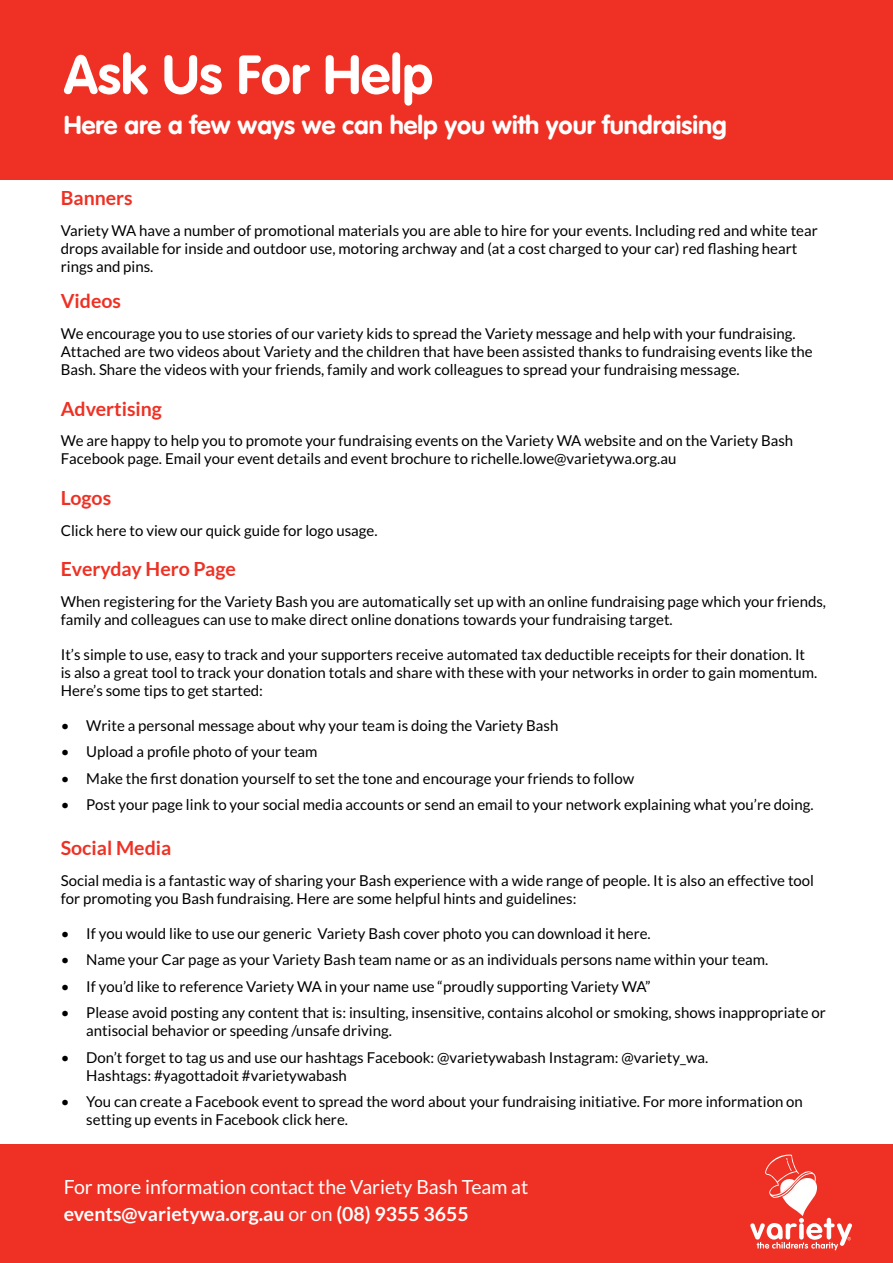
<style>
.page{position:relative;width:893px;height:1263px;background:#fff}
.page>*{position:absolute;margin:0;border:0;box-sizing:border-box;transform-origin:0 0}
.t1{font:700 54px "VAG Rounded Std";color:#fff}
.BODU{font:25.5px "VAG Rounded Bold";color:#fff}
.t2{font:19.5px/27px "Lato";color:#fff}
.SUB_HEAD_2{font:700 19.5px "Lato";color:#ee3124}
.BODU-2{font:15px/18px "Lato";color:#000}
.SUB_HEAD_2-2{font:15px/18px "Lato";color:#000}
.s1{font-weight:700}
</style>
<div class="page">
<div style="left:0;top:1144px;width:893px;height:119px;background:#ee3124"></div>
<div style="left:0;top:0;width:893px;height:179px;background:#ee3124"></div>
<svg style="left:750px;top:1154px;width:102px;height:96px"></svg>
<p class="t1" style="left:64px;top:43px;width:371px">Ask Us For Help</p>
<p class="BODU" style="left:64px;top:110px;width:665px">Here are a few ways we can help you with your fundraising</p>
<p class="SUB_HEAD_2" style="left:61px;top:187px;width:73px">Banners</p>
<p class="SUB_HEAD_2-2" style="left:61px;top:222px;width:758px">Variety WA have a number of promotional materials you are able to hire for your events. Including red and white tear drops available for inside and outdoor use, motoring archway and (at a cost charged to your car) red flashing heart rings and pins.</p>
<p class="SUB_HEAD_2" style="left:61px;top:290px;width:62px">Videos</p>
<p class="BODU-2" style="left:61px;top:325px;width:753px">We encourage you to use stories of our variety kids to spread the Variety message and help with your fundraising.<br>Attached are two videos about Variety and the children that have been assisted thanks to fundraising events like the<br>Bash. Share the videos with your friends, family and work colleagues to spread your fundraising message.</p>
<p class="SUB_HEAD_2" style="left:61px;top:397px;width:103px">Advertising</p>
<p class="BODU-2" style="left:61px;top:432px;width:734px">We are happy to help you to promote your fundraising events on the Variety WA website and on the Variety Bash<br>Facebook page. Email your event details and event brochure to richelle.lowe@varietywa.org.au</p>
<p class="SUB_HEAD_2" style="left:61px;top:486px;width:52px">Logos</p>
<p class="BODU-2" style="left:61px;top:521px;width:318px">Click here to view our quick guide for logo usage.</p>
<p class="SUB_HEAD_2" style="left:61px;top:558px;width:177px">Everyday Hero Page</p>
<p class="BODU-2" style="left:61px;top:592px;width:767px">When registering for the Variety Bash you are automatically set up with an online fundraising page which your friends, family and colleagues can use to make direct online donations towards your fundraising target.</p>
<p class="BODU-2" style="left:61px;top:645px;width:758px">It’s simple to use, easy to track and your supporters receive automated tax deductible receipts for their donation. It is also a great tool to track your donation totals and share with these with your networks in order to gain momentum.<br>Here’s some tips to get started:</p>
<p class="BODU-2" style="left:61px;top:716px;width:499px">• Write a personal message about why your team is doing the Variety Bash</p>
<p class="BODU-2" style="left:61px;top:743px;width:258px">• Upload a profile photo of your team</p>
<p class="BODU-2" style="left:61px;top:769px;width:575px">• Make the first donation yourself to set the tone and encourage your friends to follow</p>
<p class="BODU-2" style="left:61px;top:796px;width:754px">• Post your page link to your social media accounts or send an email to your network explaining what you’re doing.</p>
<p class="SUB_HEAD_2" style="left:61px;top:836px;width:112px">Social Media</p>
<p class="BODU-2" style="left:61px;top:871px;width:755px">Social media is a fantastic way of sharing your Bash experience with a wide range of people. It is also an effective tool for promoting you Bash fundraising. Here are some helpful hints and guidelines:</p>
<p class="BODU-2" style="left:61px;top:924px;width:591px">• If you would like to use our generic Variety Bash cover photo you can download it here.</p>
<p class="BODU-2" style="left:61px;top:950px;width:709px">• Name your Car page as your Variety Bash team name or as an individuals persons name within your team.</p>
<p class="BODU-2" style="left:61px;top:977px;width:591px">• If you’d like to reference Variety WA in your name use “proudly supporting Variety WA”</p>
<p class="BODU-2" style="left:86px;top:1003px;width:741px;text-indent:-26px">• Please avoid posting any content that is: insulting, insensitive, contains alcohol or smoking, shows inappropriate or antisocial behavior or speeding /unsafe driving.</p>
<p class="BODU-2" style="left:86px;top:1048px;width:623px;text-indent:-26px">• Don’t forget to tag us and use our hashtags Facebook: @varietywabash Instagram: @variety_wa.<br>Hashtags: #yagottadoit #varietywabash</p>
<p class="BODU-2" style="left:86px;top:1092px;width:718px;text-indent:-26px">• You can create a Facebook event to spread the word about your fundraising initiative. For more information on setting up events in Facebook click here.</p>
<p class="t2" style="left:64px;top:1173px;width:466px">For more information contact the Variety Bash Team at <span class="s1">events@varietywa.org.au</span> or on <span class="s1">(08) 9355 3655</span></p>
</div>
